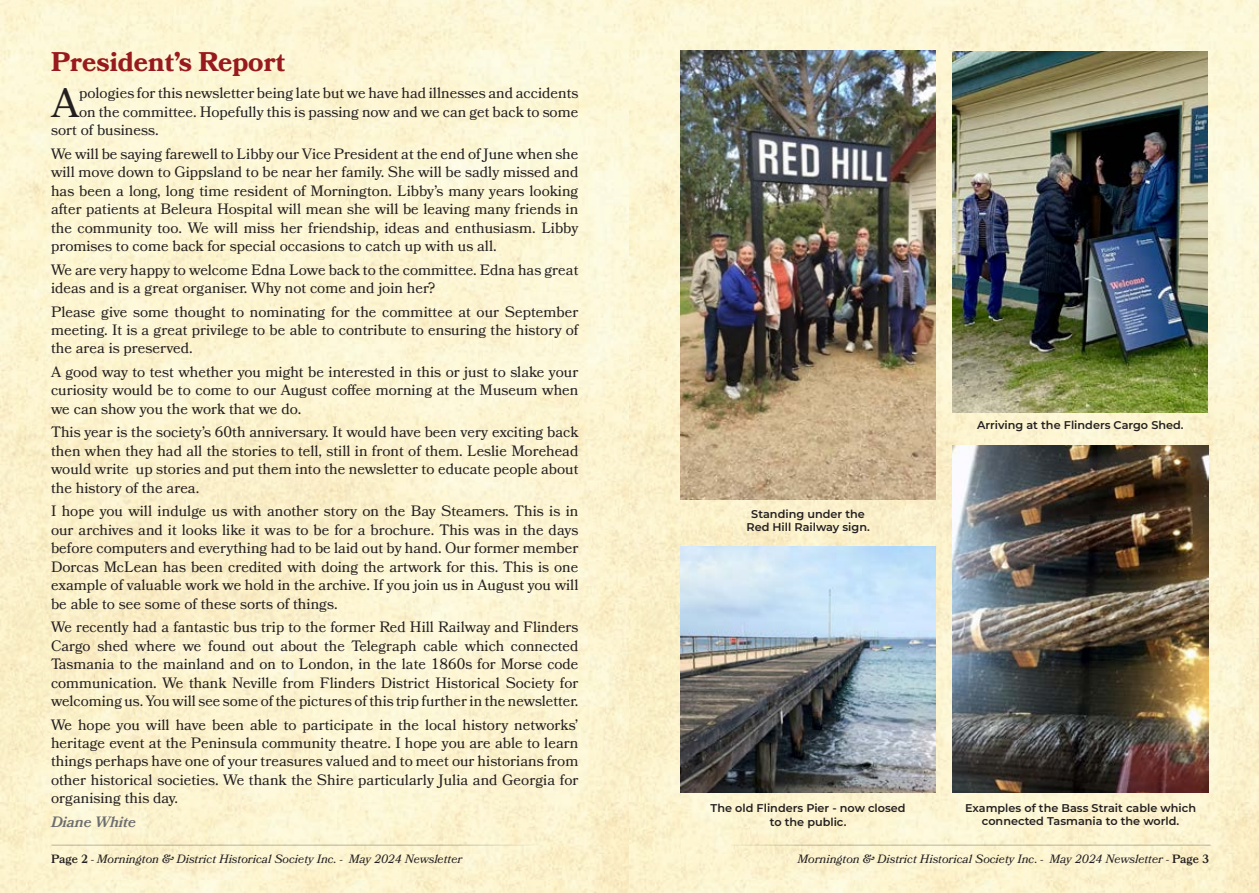
<style>
.page{position:relative;width:1259px;height:893px;background:#fff}
.page>*{position:absolute;margin:0;border:0;box-sizing:border-box;transform-origin:0 0}
.t1{font:41.4px "Bookmania";color:#231f20}
.t2{font:700 27px "Bookmania";color:#981a1e}
.t3{font:15px/18.5px "Bookmania";color:#231f20;text-align:justify}
.t4{font:italic 600 15px "Bookmania";color:#6c6d70}
.t5{font:italic 12px "Bookmania";color:#231f20}
.t6{font:600 11.25px/13.5px "Montserrat";color:#231f20;text-align:center}
.s1{font-weight:600;font-style:normal}
</style>
<div class="page">
<img style="left:0;top:0;width:1259px;height:893px">
<hr style="left:52px;top:845px;width:478px;height:1px;background:#bcbdc0">
<hr style="left:731px;top:845px;width:479px;height:1px;background:#bcbdc0">
<img style="left:952px;top:446px;width:256px;height:346px">
<img style="left:680px;top:546px;width:255px;height:246px">
<img style="left:680px;top:51px;width:255px;height:449px">
<img style="left:952px;top:51px;width:256px;height:362px">
<h2 class="t2" style="left:51px;top:46px;width:236px">President’s Report</h2>
<h1 class="t1" style="left:52px;top:78px;width:29px">A</h1>
<p class="t3" style="left:79px;top:84px;width:501px">pologies for this newsletter being late but we have had illnesses and accidents</p>
<p class="t3" style="left:79px;top:102px;width:501px">on the committee. Hopefully this is passing now and we can get back to some</p>
<p class="t3" style="left:51px;top:121px;width:109px">sort of business.</p>
<p class="t3" style="left:51px;top:144px;width:529px">We will be saying farewell to Libby our Vice President at the end of June when she will move down to Gippsland to be near her family. She will be sadly missed and has been a long, long time resident of Mornington. Libby’s many years looking after patients at Beleura Hospital will mean she will be leaving many friends in the community too. We will miss her friendship, ideas and enthusiasm. Libby promises to come back for special occasions to catch up with us all.</p>
<p class="t3" style="left:51px;top:260px;width:529px">We are very happy to welcome Edna Lowe back to the committee. Edna has great ideas and is a great organiser. Why not come and join her?</p>
<p class="t3" style="left:51px;top:302px;width:529px">Please give some thought to nominating for the committee at our September meeting. It is a great privilege to be able to contribute to ensuring the history of the area is preserved.</p>
<p class="t3" style="left:51px;top:363px;width:529px">A good way to test whether you might be interested in this or just to slake your curiosity would be to come to our August coffee morning at the Museum when we can show you the work that we do.</p>
<p class="t3" style="left:51px;top:423px;width:529px">This year is the society’s 60th anniversary. It would have been very exciting back then when they had all the stories to tell, still in front of them. Leslie Morehead would write up stories and put them into the newsletter to educate people about the history of the area.</p>
<p class="t3" style="left:51px;top:502px;width:529px">I hope you will indulge us with another story on the Bay Steamers. This is in our archives and it looks like it was to be for a brochure. This was in the days before computers and everything had to be laid out by hand. Our former member Dorcas McLean has been credited with doing the artwork for this. This is one example of valuable work we hold in the archive. If you join us in August you will be able to see some of these sorts of things.</p>
<p class="t3" style="left:51px;top:618px;width:529px">We recently had a fantastic bus trip to the former Red Hill Railway and Flinders Cargo shed where we found out about the Telegraph cable which connected Tasmania to the mainland and on to London, in the late 1860s for Morse code communication. We thank Neville from Flinders District Historical Society for welcoming us. You will see some of the pictures of this trip further in the newsletter.</p>
<p class="t3" style="left:51px;top:715px;width:529px">We hope you will have been able to participate in the local history networks’ heritage event at the Peninsula community theatre. I hope you are able to learn things perhaps have one of your treasures valued and to meet our historians from other historical societies. We thank the Shire particularly Julia and Georgia for organising this day.</p>
<p class="t4" style="left:51px;top:813px;width:87px">Diane White</p>
<p class="t6" style="left:746px;top:506px;width:125px">Standing under the<br>Red Hill Railway sign.</p>
<p class="t6" style="left:977px;top:418px;width:208px">Arriving at the Flinders Cargo Shed.</p>
<p class="t6" style="left:710px;top:801px;width:197px">The old Flinders Pier - now closed to the public.</p>
<p class="t6" style="left:965px;top:800px;width:232px">Examples of the Bass Strait cable which connected Tasmania to the world.</p>
<p class="t5" style="left:51px;top:852px;width:413px"><span class="s1">Page 2</span> - Mornington &amp; District Historical Society Inc. - May 2024 Newsletter</p>
<p class="t5" style="left:797px;top:852px;width:413px">Mornington &amp; District Historical Society Inc. - May 2024 Newsletter - <span class="s1">Page 3</span></p>
</div>
